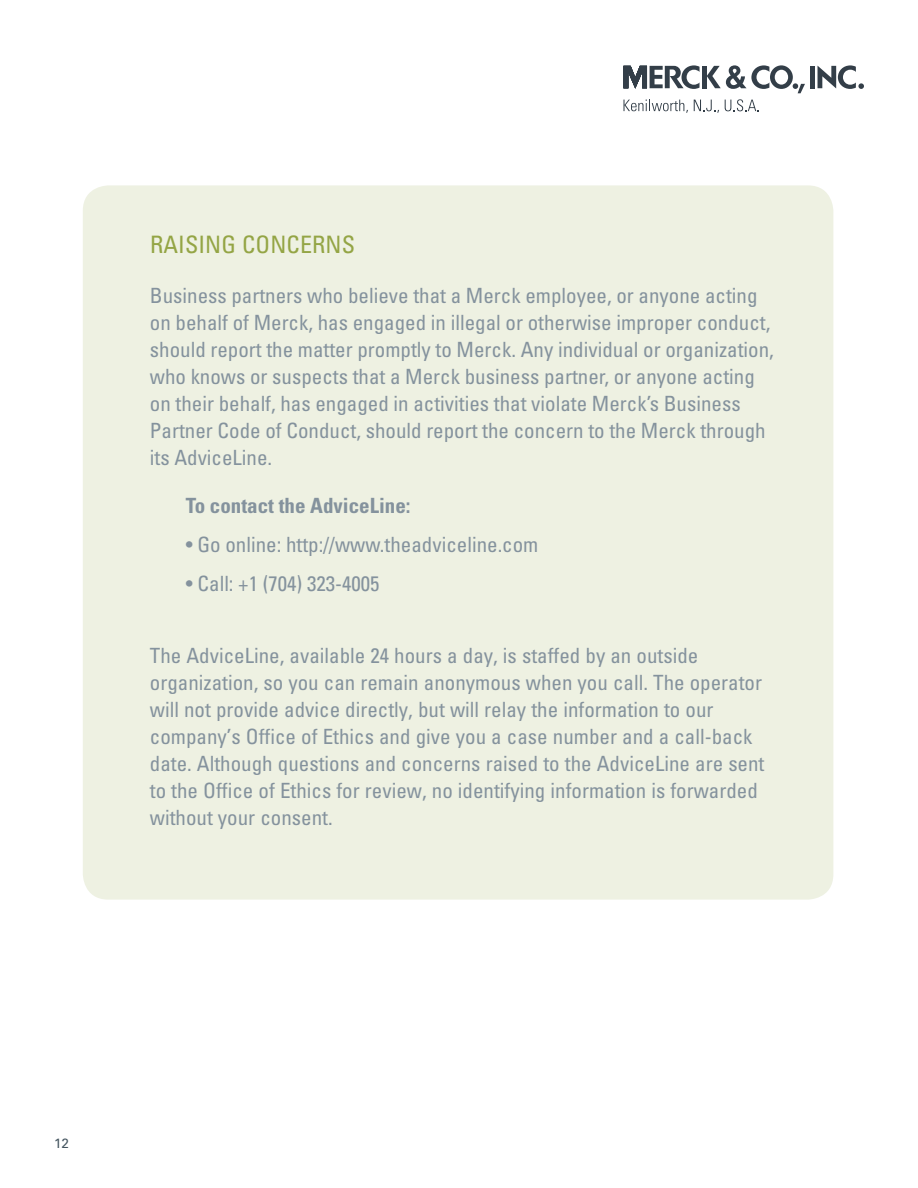
<style>
.page{position:relative;width:918px;height:1188px;background:#fff}
.page>*{position:absolute;margin:0;border:0;box-sizing:border-box;transform-origin:0 0}
.t1{font:condensed 24px "Univers LT Std";letter-spacing:.005em;color:#94a545}
.t2{font:condensed 21px/27px "Univers LT Std";color:#84929d}
.t3{font:700 condensed 21px "Univers LT Std";color:#84929d}
.t4{font:13.5px "Univers LT Std";color:#455560}
</style>
<div class="page">
<div style="left:83px;top:185px;width:750px;height:715px;background:#eef1e2;border-radius:26px"></div>
<div style="left:702px;top:66px;width:5px;height:22px;background:#333e48"></div>
<svg style="left:624px;top:65px;width:76px;height:24px"></svg>
<div style="left:810px;top:66px;width:5px;height:22px;background:#333e48"></div>
<svg style="left:818px;top:65px;width:46px;height:24px"></svg>
<svg style="left:707px;top:65px;width:98px;height:28px"></svg>
<svg style="left:623px;top:100px;width:65px;height:13px"></svg>
<svg style="left:694px;top:100px;width:25px;height:13px"></svg>
<svg style="left:725px;top:99px;width:34px;height:12px"></svg>
<p class="t1" style="left:150px;top:229px;width:207px">RAISING CONCERNS</p>
<p class="t2" style="left:150px;top:282px;width:625px">Business partners who believe that a Merck employee, or anyone acting on behalf of Merck, has engaged in illegal or otherwise improper conduct, should report the matter promptly to Merck. Any individual or organization, who knows or suspects that a Merck business partner, or anyone acting on their behalf, has engaged in activities that violate Merck’s Business Partner Code of Conduct, should report the concern to the Merck through its AdviceLine.</p>
<p class="t3" style="left:186px;top:493px;width:226px">To contact the AdviceLine:</p>
<p class="t2" style="left:186px;top:531px;width:354px">• Go online: http://www.theadviceline.com</p>
<p class="t2" style="left:186px;top:570px;width:195px">• Call: +1 (704) 323-4005</p>
<p class="t2" style="left:150px;top:642px;width:616px">The AdviceLine, available 24 hours a day, is staffed by an outside organization, so you can remain anonymous when you call. The operator will not provide advice directly, but will relay the information to our company’s Office of Ethics and give you a case number and a call-back date. Although questions and concerns raised to the AdviceLine are sent to the Office of Ethics for review, no identifying information is forwarded without your consent.</p>
<p class="t4" style="left:54px;top:1135px;width:17px">12</p>
</div>
